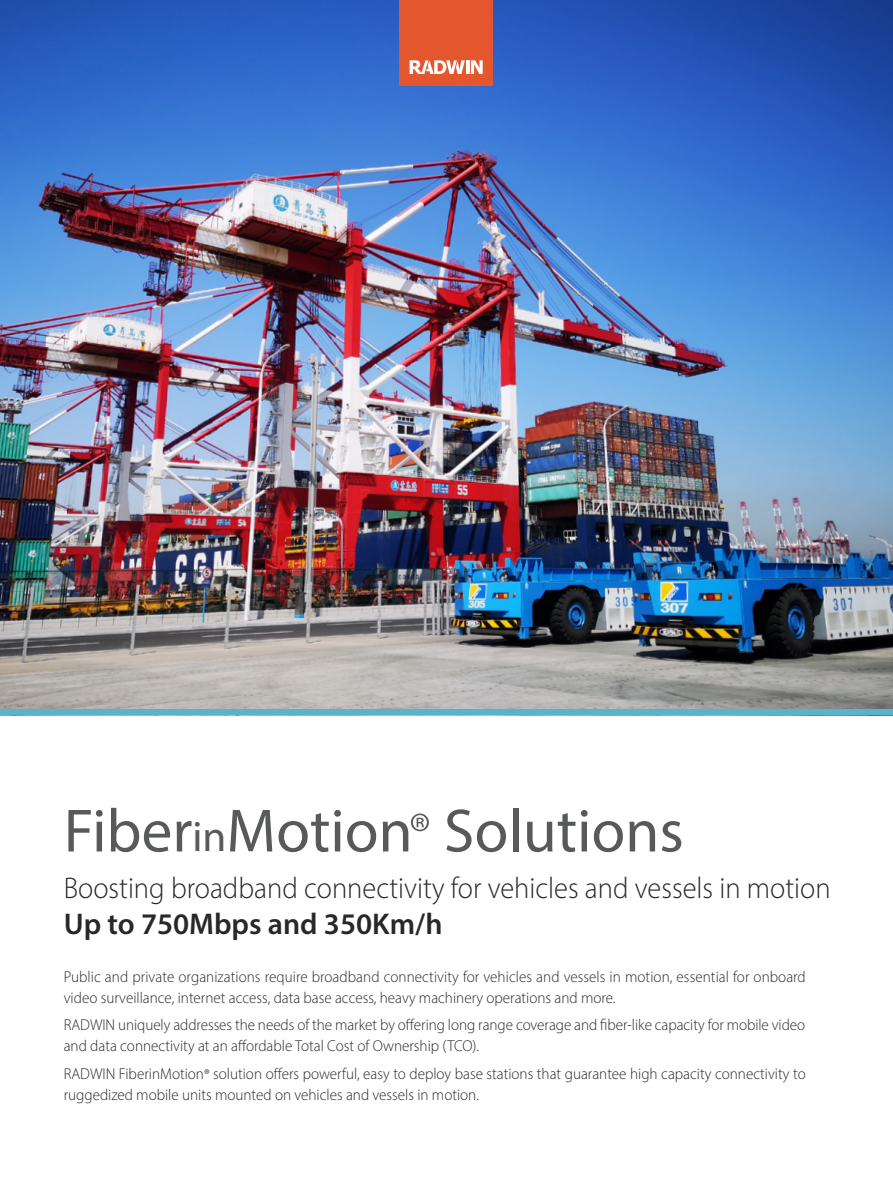
<style>
.page{position:relative;width:893px;height:1191px;background:#fff}
.page>*{position:absolute;margin:0;border:0;box-sizing:border-box;transform-origin:0 0}
.t1{font:61.5px "Myriad Pro";color:#58595b}
.t2{font:300 30px "Myriad Pro";color:#292829;scale:.95 1}
.t3{font:600 30px "Myriad Pro";color:#292829}
.t4{font:300 15.75px/21px "Myriad Pro";color:#292829;scale:.96 1}
.s1{font-size:43.05px}
.s2{font-weight:300;font-size:55.35px}
.s3{font-size:14.1px}
</style>
<div class="page">
<img style="left:0;top:0;width:893px;height:710px">
<div style="left:399px;top:0;width:94px;height:85px;background:#e4562e"></div>
<hr style="left:466px;top:60px;width:3px;height:14px;background:#fff">
<svg style="left:471px;top:60px;width:12px;height:14px"></svg>
<svg style="left:410px;top:60px;width:55px;height:14px"></svg>
<div style="left:0;top:710px;width:893px;height:5px;background:#58b4cb"></div>
<h1 class="t1" style="left:64px;top:793px;width:621px">Fiber<span class="s1">in</span>Motion<span class="s2">®</span> Solutions</h1>
<h2 class="t2" style="left:64px;top:870px;width:809px">Boosting broadband connectivity for vehicles and vessels in motion</h2>
<h2 class="t3" style="left:64px;top:905px;width:380px">Up to 750Mbps and 350Km/h</h2>
<p class="t4" style="left:64px;top:966px;width:774px">Public and private organizations require broadband connectivity for vehicles and vessels in motion, essential for onboard video surveillance, internet access, data base access, heavy machinery operations and more.</p>
<p class="t4" style="left:64px;top:1014px;width:774px">RADWIN uniquely addresses the needs of the market by offering long range coverage and fiber-like capacity for mobile video and data connectivity at an affordable Total Cost of Ownership (TCO).</p>
<p class="t4" style="left:64px;top:1063px;width:774px">RADWIN FiberinMotion<span class="s3">®</span> solution offers powerful, easy to deploy base stations that guarantee high capacity connectivity to ruggedized mobile units mounted on vehicles and vessels in motion.</p>
</div>
